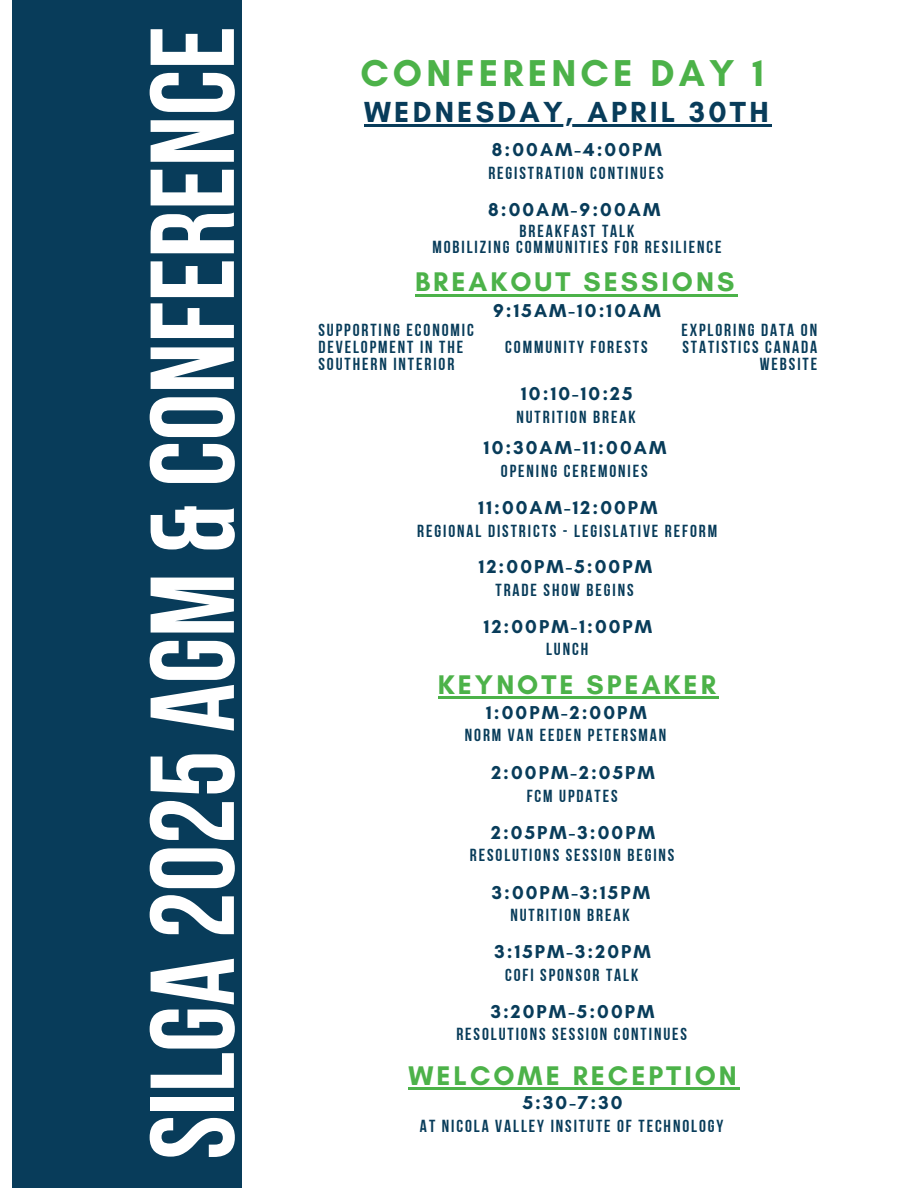
<style>
.page{position:relative;width:918px;height:1188px;background:#fff}
.page>*{position:absolute;margin:0;border:0;box-sizing:border-box;transform-origin:0 0}
.t1{font:700 118.95px "Bebas Neue";color:#fff}
.t2{font:700 38.1px "Glacial Indifference";letter-spacing:.11em;color:#4cb249}
.t3{font:700 29.55px "Glacial Indifference";letter-spacing:.11em;color:#083c5a}
.t4{font:700 27.45px "Glacial Indifference";letter-spacing:.11em;color:#4cb249}
.t5{font:700 19.05px "Glacial Indifference";letter-spacing:.11em;color:#083c5a}
.t6{font:17.4px/16.8px "Bebas Neue Cyrillic";letter-spacing:.11em;color:#083c5a}
.t7{font:700 17.4px "Bebas Neue";letter-spacing:.11em;color:#083c5a}
</style>
<div class="page">
<div style="left:13px;top:0;width:229px;height:1188px;background:#083c5a"></div>
<hr style="left:364px;top:125px;width:408px;height:2px;background:#083c5a">
<hr style="left:415px;top:294px;width:322px;height:2px;background:#4cb249">
<hr style="left:438px;top:696px;width:281px;height:2px;background:#4cb249">
<hr style="left:408px;top:1087px;width:332px;height:3px;background:#4cb249">
<p class="t1" style="left:145px;top:1160px;width:1135px;rotate:-90deg">SILGA2025AGM&amp;Conference</p>
<p class="t2" style="left:360px;top:50px;width:405px">CONFERENCE DAY 1</p>
<h1 class="t3" style="left:364px;top:94px;width:406px">WEDNESDAY, APRIL 30TH</h1>
<h5 class="t5" style="left:492px;top:138px;width:172px">8:00AM-4:00PM</h5>
<p class="t6" style="left:488px;top:166px;width:177px">REGISTRATION CONTINUES</p>
<h2 class="t5" style="left:488px;top:198px;width:174px">8:00AM-9:00AM</h2>
<h3 class="t6" style="left:519px;top:224px;width:116px">BREAKFAST TALK</h3>
<h4 class="t6" style="left:432px;top:241px;width:291px">MOBILIZING COMMUNITIES FOR RESILIENCE</h4>
<h3 class="t4" style="left:415px;top:265px;width:321px">BREAKOUT SESSIONS</h3>
<h5 class="t6" style="left:318px;top:323px;width:157px">SUPPORTING ECONOMIC<br>DEVELOPMENT IN THE<br>SOUTHERN INTERIOR</h5>
<p class="t5" style="left:493px;top:299px;width:169px">9:15AM-10:10AM</p>
<p class="t6" style="left:681px;top:323px;width:137px;text-align:right">EXPLORING DATA ON<br>STATISTICS CANADA<br>WEBSITE</p>
<p class="t6" style="left:505px;top:340px;width:144px">COMMUNITY FORESTS</p>
<h5 class="t5" style="left:521px;top:382px;width:113px">10:10-10:25</h5>
<h4 class="t6" style="left:516px;top:410px;width:121px">NUTRITION BREAK</h4>
<p class="t5" style="left:484px;top:436px;width:184px">10:30AM-11:00AM</p>
<h4 class="t6" style="left:501px;top:464px;width:148px">OPENING CEREMONIES</h4>
<p class="t5" style="left:479px;top:496px;width:181px">11:00AM-12:00PM</p>
<h4 class="t6" style="left:417px;top:524px;width:301px">REGIONAL DISTRICTS - LEGISLATIVE REFORM</h4>
<p class="t5" style="left:479px;top:555px;width:175px">12:00PM-5:00PM</p>
<h4 class="t6" style="left:496px;top:583px;width:140px">TRADE SHOW BEGINS</h4>
<p class="t5" style="left:484px;top:614px;width:170px">12:00PM-1:00PM</p>
<h4 class="t6" style="left:546px;top:643px;width:44px">LUNCH</h4>
<p class="t4" style="left:438px;top:667px;width:279px">KEYNOTE SPEAKER</p>
<p class="t5" style="left:486px;top:701px;width:162px">1:00PM-2:00PM</p>
<h4 class="t7" style="left:465px;top:728px;width:203px">NORM VAN EEDEN PETERSMAN</h4>
<h3 class="t5" style="left:491px;top:761px;width:165px">2:00PM-2:05PM</h3>
<h4 class="t6" style="left:527px;top:789px;width:92px">FCM UPDATES</h4>
<h3 class="t5" style="left:491px;top:821px;width:165px">2:05PM-3:00PM</h3>
<h4 class="t6" style="left:470px;top:849px;width:206px">RESOLUTIONS SESSION BEGINS</h4>
<p class="t5" style="left:492px;top:881px;width:160px">3:00PM-3:15PM</p>
<h4 class="t6" style="left:510px;top:908px;width:121px">NUTRITION BREAK</h4>
<p class="t5" style="left:494px;top:940px;width:158px">3:15PM-3:20PM</p>
<h4 class="t6" style="left:505px;top:968px;width:135px">COFI SPONSOR TALK</h4>
<p class="t5" style="left:491px;top:1000px;width:165px">3:20PM-5:00PM</p>
<h4 class="t6" style="left:456px;top:1028px;width:232px">RESOLUTIONS SESSION CONTINUES</h4>
<p class="t4" style="left:408px;top:1059px;width:330px">WELCOME RECEPTION</p>
<p class="t5" style="left:523px;top:1091px;width:101px">5:30-7:30</p>
<h4 class="t6" style="left:420px;top:1119px;width:305px">AT NICOLA VALLEY INSITUTE OF TECHNOLOGY</h4>
</div>
